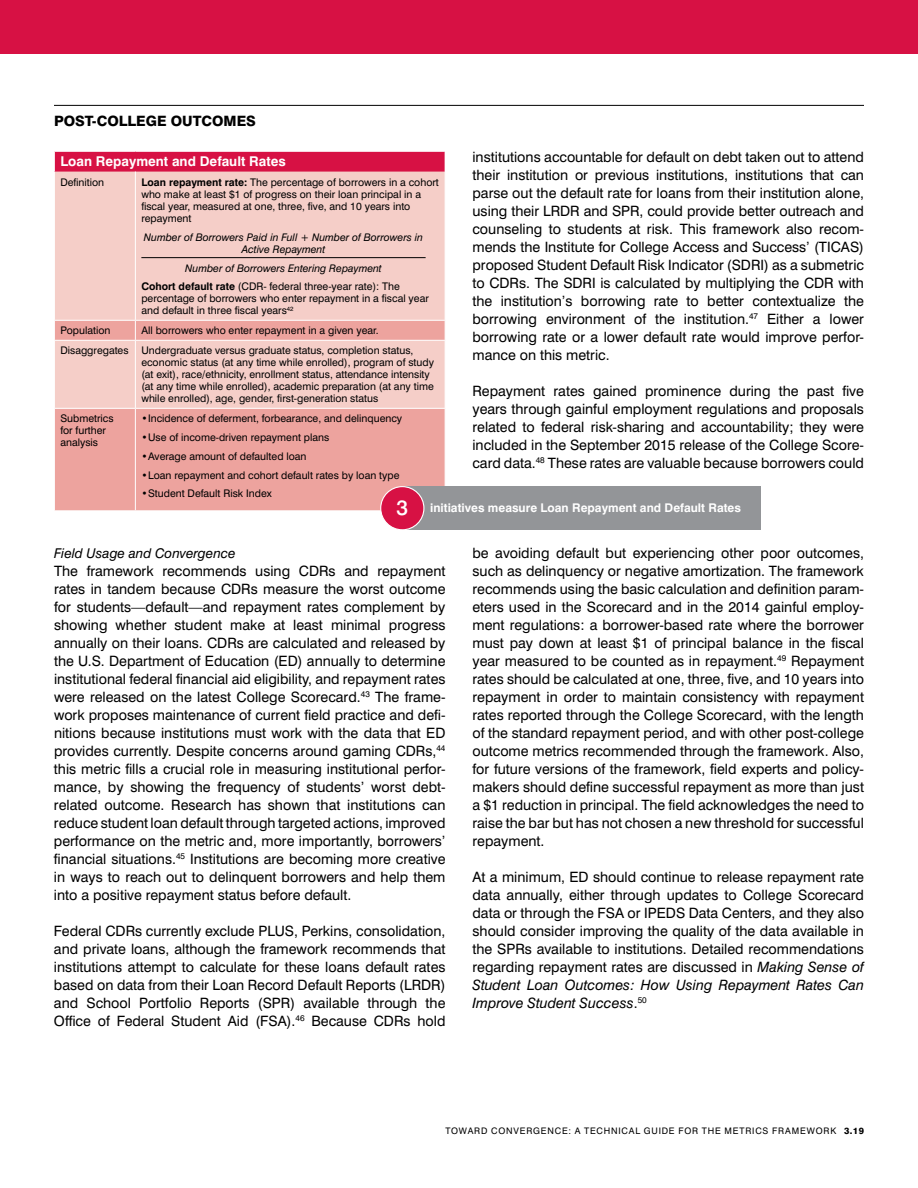
<style>
.page{position:relative;width:918px;height:1188px;background:#fff}
.page>*{position:absolute;margin:0;border:0;box-sizing:border-box;transform-origin:0 0}
.t1{font:14.25px/18px "Swiss 721 BT";color:#000;text-align:justify}
.t2{font:800 14.25px "Swiss 721 BT";color:#000}
.t3{font:700 13.5px "Swiss 721 BT";color:#fff}
.t4{font:italic 13.5px "Swiss 721 BT";color:#000}
.t5{font:700 12px "Swiss 721 BT";color:#fff}
.t6{font:10.5px/12px "Swiss 721 BT";color:#000}
.t7{font:italic 10.5px/12px "Swiss 721 BT";color:#000;text-align:center}
.t8{font:9px "Swiss 721 BT";letter-spacing:.095em;color:#000}
.s1{font-weight:700}
.s2{font-weight:700;font-style:normal}
.s3{font-style:normal}
.s4{font-weight:500;font-size:21px}
.s5{font-style:italic}
.s6{font-weight:800}
</style>
<div class="page">
<div style="left:0;top:0;width:918px;height:54px;background:#d71144"></div>
<div style="left:54px;top:151px;width:391px;height:21px;background:#d71144"></div>
<div style="left:55px;top:172px;width:390px;height:148px;background:#f5cec8"></div>
<svg style="left:55px;top:321px;width:390px;height:189px;background:#efb2ad"></svg>
<hr style="left:54px;top:151px;width:81px;height:1px;background:#fff">
<svg style="left:54px;top:152px;width:1px;height:20px"></svg>
<hr style="left:135px;top:151px;width:311px;height:1px;background:#fff">
<hr style="left:135px;top:172px;width:1px;height:148px;background:#fff">
<svg style="left:135px;top:321px;width:1px;height:19px"></svg>
<hr style="left:54px;top:340px;width:81px;height:1px;background:#fff">
<hr style="left:135px;top:340px;width:311px;height:1px;background:#fff">
<hr style="left:135px;top:341px;width:1px;height:67px;background:#fff">
<hr style="left:54px;top:408px;width:81px;height:1px;background:#fff">
<hr style="left:135px;top:408px;width:311px;height:1px;background:#fff">
<hr style="left:135px;top:409px;width:1px;height:101px;background:#fff">
<hr style="left:141px;top:257px;width:285px;height:1px;background:#000">
<hr style="left:54px;top:105px;width:810px;height:1px;background:#000">
<div style="left:402px;top:487px;width:358px;height:43px;background:#939598"></div>
<div style="left:381px;top:487px;width:43px;height:43px;background:#d71144;border-radius:50%"></div>
<div style="left:380px;top:486px;width:44px;height:44px;border:1px solid #fff;border-radius:50%"></div>
<p class="t2" style="left:54px;top:112px;width:203px">POST-COLLEGE OUTCOMES</p>
<p class="t3" style="left:60px;top:153px;width:227px">Loan Repayment and Default Rates</p>
<p class="t6" style="left:60px;top:176px;width:45px">Definition</p>
<p class="t6" style="left:141px;top:176px;width:299px"><span class="s1">Loan repayment rate:</span> The percentage of borrowers in a cohort who make at least $1 of progress on their loan principal in a fiscal year, measured at one, three, five, and 10 years into repayment</p>
<p class="t7" style="left:144px;top:231px;width:281px">Number of Borrowers Paid in Full + Number of Borrowers in<br>Active Repayment</p>
<p class="t7" style="left:141px;top:258px;width:260px;line-height:18.8px;text-align:left;text-indent:44px">Number of Borrowers Entering Repayment<br><span class="s2">Cohort default rate</span> <span class="s3">(CDR- federal three-year rate): The</span></p>
<p class="t6" style="left:141px;top:292px;width:289px">percentage of borrowers who enter repayment in a fiscal year and default in three fiscal years<sup>42</sup></p>
<p class="t6" style="left:60px;top:324px;width:52px">Population</p>
<p class="t6" style="left:60px;top:320px;width:355px;line-height:20px;text-indent:81px">All borrowers who enter repayment in a given year.<br>Disaggregates Undergraduate versus graduate status, completion status,</p>
<p class="t6" style="left:141px;top:356px;width:294px">economic status (at any time while enrolled), program of study (at exit), race/ethnicity, enrollment status, attendance intensity (at any time while enrolled), academic preparation (at any time while enrolled), age, gender, first-generation status</p>
<p class="t6" style="left:60px;top:413px;width:55px">Submetrics for further analysis</p>
<p class="t6" style="left:141px;top:413px;width:262px">•Incidence of deferment, forbearance, and delinquency</p>
<p class="t6" style="left:141px;top:431px;width:189px">•Use of income-driven repayment plans</p>
<p class="t6" style="left:141px;top:450px;width:167px">•Average amount of defaulted loan</p>
<p class="t6" style="left:141px;top:469px;width:260px">•Loan repayment and cohort default rates by loan type</p>
<p class="t6" style="left:141px;top:488px;width:132px">•Student Default Risk Index</p>
<p class="t1" style="left:472px;top:148px;width:393px">institutions accountable for default on debt taken out to attend their institution or previous institutions, institutions that can parse out the default rate for loans from their institution alone, using their LRDR and SPR, could provide better outreach and counseling to students at risk. This framework also recom&shy;mends the Institute for College Access and Success’ (TICAS) proposed Student Default Risk Indicator (SDRI) as a submetric to CDRs. The SDRI is calculated by multiplying the CDR with the institution’s borrowing rate to better contextualize the borrowing environment of the institution.<sup>47</sup> Either a lower borrowing rate or a lower default rate would improve perfor&shy;mance on this metric.</p>
<p class="t1" style="left:473px;top:382px;width:393px">Repayment rates gained prominence during the past five years through gainful employment regulations and proposals related to federal risk-sharing and accountability; they were included in the September 2015 release of the College Score&shy;card data.<sup>48</sup> These rates are valuable because borrowers could</p>
<p class="t5" style="left:396px;top:500px;width:346px"><span class="s4">3</span> initiatives measure Loan Repayment and Default Rates</p>
<p class="t4" style="left:54px;top:545px;width:183px">Field Usage and Convergence</p>
<p class="t1" style="left:54px;top:562px;width:393px">The framework recommends using CDRs and repayment rates in tandem because CDRs measure the worst outcome for students—default—and repayment rates complement by showing whether student make at least minimal progress annually on their loans. CDRs are calculated and released by the U.S. Department of Education (ED) annually to determine institutional federal financial aid eligibility, and repayment rates were released on the latest College Scorecard.<sup>43</sup> The frame&shy;work proposes maintenance of current field practice and defi&shy;nitions because institutions must work with the data that ED provides currently. Despite concerns around gaming CDRs,<sup>44 </sup>this metric fills a crucial role in measuring institutional perfor&shy;mance, by showing the frequency of students’ worst debt&shy;related outcome. Research has shown that institutions can reduce student loan default through targeted actions, improved performance on the metric and, more importantly, borrowers’ financial situations.<sup>45</sup> Institutions are becoming more creative in ways to reach out to delinquent borrowers and help them into a positive repayment status before default.</p>
<p class="t1" style="left:54px;top:922px;width:393px">Federal CDRs currently exclude PLUS, Perkins, consolidation, and private loans, although the framework recommends that institutions attempt to calculate for these loans default rates based on data from their Loan Record Default Reports (LRDR) and School Portfolio Reports (SPR) available through the Office of Federal Student Aid (FSA).<sup>46</sup> Because CDRs hold</p>
<p class="t1" style="left:472px;top:544px;width:393px">be avoiding default but experiencing other poor outcomes, such as delinquency or negative amortization. The framework recommends using the basic calculation and definition param&shy;eters used in the Scorecard and in the 2014 gainful employ&shy;ment regulations: a borrower-based rate where the borrower must pay down at least $1 of principal balance in the fiscal year measured to be counted as in repayment.<sup>49</sup> Repayment rates should be calculated at one, three, five, and 10 years into repayment in order to maintain consistency with repayment rates reported through the College Scorecard, with the length of the standard repayment period, and with other post-college outcome metrics recommended through the framework. Also, for future versions of the framework, field experts and policy&shy;makers should define successful repayment as more than just a $1 reduction in principal. The field acknowledges the need to raise the bar but has not chosen a new threshold for successful repayment.</p>
<p class="t1" style="left:473px;top:868px;width:393px">At a minimum, ED should continue to release repayment rate data annually, either through updates to College Scorecard data or through the FSA or IPEDS Data Centers, and they also should consider improving the quality of the data available in the SPRs available to institutions. Detailed recommendations regarding repayment rates are discussed in <span class="s5">Making Sense of Student Loan Outcomes: How Using Repayment Rates Can Improve Student Success</span>.<sup>50</sup></p>
<p class="t8" style="left:446px;top:1125px;width:420px">TOWARD CONVERGENCE: A TECHNICAL GUIDE FOR THE METRICS FRAMEWORK <span class="s6">3.19</span></p>
</div>
